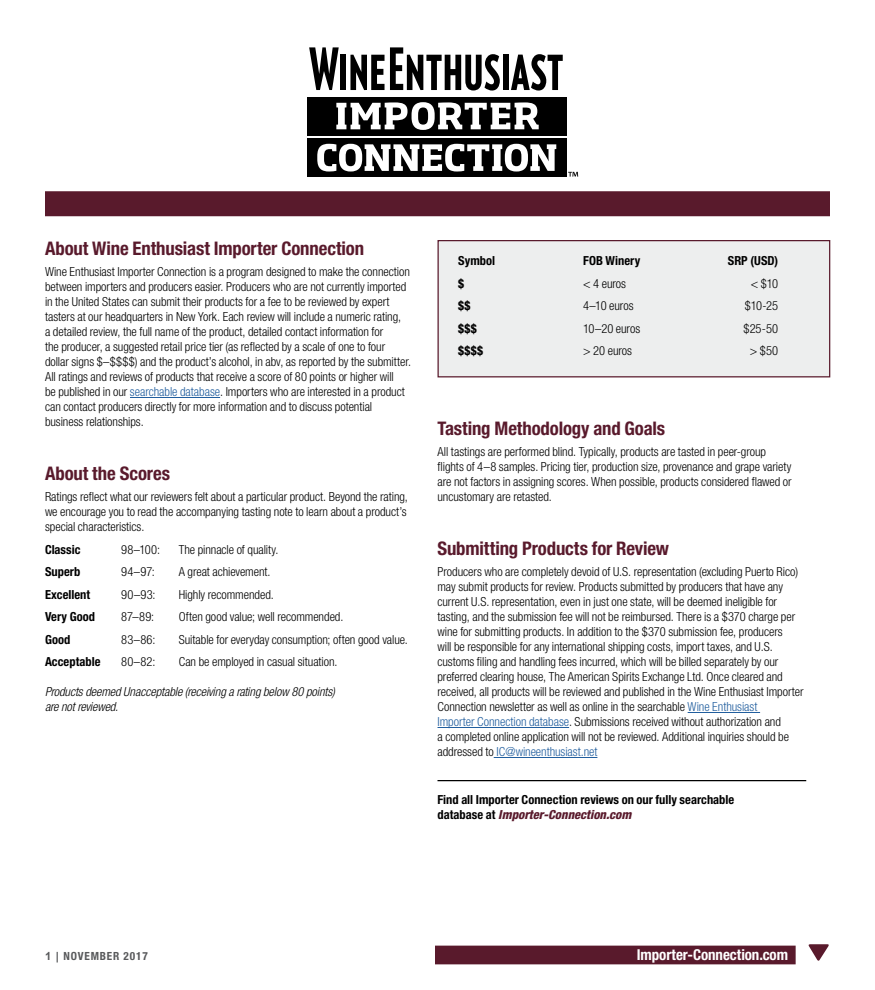
<style>
.page{position:relative;width:875px;height:990px;background:#fff}
.page>*{position:absolute;margin:0;border:0;box-sizing:border-box;transform-origin:0 0}
.t1{font:700 condensed 18.75px "Helvetica Neue LT Std";letter-spacing:-.005em;color:#591a2c}
.t2{font:700 condensed 15px "Helvetica Neue LT Std";letter-spacing:-.005em;color:#fff}
.t3{font:300 condensed 12.5px/15px "Helvetica Neue LT Std";letter-spacing:-.005em;color:#000}
.t4{font:700 condensed 12.5px/15px "Helvetica Neue LT Std";color:#000}
.t5{font:italic 300 condensed 12.5px/15px "Helvetica Neue LT Std";letter-spacing:-.005em;color:#000}
.t6{font:700 condensed 11.25px "Helvetica Neue LT Std";letter-spacing:.075em;color:#58595b}
.s1{color:#215e9e}
.s2{font-weight:800;font-style:italic;color:#591a2c}
.s3{font-family:"Arial";font-stretch:normal}
</style>
<div class="page">
<div style="left:307px;top:97px;width:259px;height:39px;background:#000"></div>
<div style="left:307px;top:138px;width:260px;height:39px;background:#000"></div>
<svg style="left:336px;top:102px;width:203px;height:28px"></svg>
<svg style="left:317px;top:144px;width:239px;height:28px"></svg>
<svg style="left:309px;top:47px;width:30px;height:43px"></svg>
<div style="left:340px;top:55px;width:6px;height:35px;background:#000"></div>
<svg style="left:350px;top:47px;width:150px;height:44px"></svg>
<div style="left:503px;top:55px;width:5px;height:35px;background:#000"></div>
<svg style="left:511px;top:54px;width:52px;height:37px"></svg>
<svg style="left:568px;top:172px;width:10px;height:5px"></svg>
<div style="left:45px;top:191px;width:785px;height:25px;background:#591a2c"></div>
<hr style="left:130px;top:397px;width:90px;height:1px;background:#215e9e">
<hr style="left:688px;top:712px;width:72px;height:1px;background:#215e9e">
<hr style="left:438px;top:727px;width:131px;height:1px;background:#215e9e">
<hr style="left:494px;top:757px;width:103px;height:1px;background:#215e9e">
<hr style="left:438px;top:780px;width:368px;height:1px;background:#000">
<div style="left:438px;top:240px;width:392px;height:137px;background:#edeeee;border:1px solid #591a2c"></div>
<div style="left:435px;top:946px;width:361px;height:18px;background:#591a2c"></div>
<svg style="left:808px;top:944px;width:21px;height:17px"></svg>
<h1 class="t1" style="left:45px;top:237px;width:321px">About Wine Enthusiast Importer Connection</h1>
<p class="t3" style="left:45px;top:264px;width:368px">Wine Enthusiast Importer Connection is a program designed to make the connection between importers and producers easier. Producers who are not currently imported in the United States can submit their products for a fee to be reviewed by expert tasters at our headquarters in New York. Each review will include a numeric rating,<br>a detailed review, the full name of the product, detailed contact information for<br>the producer, a suggested retail price tier (as reflected by a scale of one to four dollar signs $–$$$$) and the product’s alcohol, in abv, as reported by the submitter.<br>All ratings and reviews of products that receive a score of 80 points or higher will<br>be published in our <span class="s1">searchable database</span>. Importers who are interested in a product can contact producers directly for more information and to discuss potential business relationships.</p>
<h1 class="t1" style="left:45px;top:462px;width:127px">About the Scores</h1>
<p class="t3" style="left:45px;top:489px;width:364px;text-align:justify">Ratings reflect what our reviewers felt about a particular product. Beyond the rating, we encourage you to read the accompanying tasting note to learn about a product’s special characteristics.</p>
<p class="t4" style="left:45px;top:542px;width:37px">Classic</p>
<p class="t3" style="left:121px;top:542px;width:40px">98–100:</p>
<p class="t3" style="left:179px;top:542px;width:101px">The pinnacle of quality.</p>
<p class="t4" style="left:45px;top:564px;width:37px">Superb</p>
<p class="t3" style="left:121px;top:564px;width:35px">94–97:</p>
<p class="t3" style="left:179px;top:564px;width:93px">A great achievement.</p>
<p class="t4" style="left:45px;top:587px;width:47px">Excellent</p>
<p class="t3" style="left:121px;top:587px;width:36px">90–93:</p>
<p class="t3" style="left:179px;top:587px;width:97px">Highly recommended.</p>
<p class="t4" style="left:45px;top:609px;width:51px">Very Good</p>
<p class="t3" style="left:121px;top:609px;width:35px">87–89:</p>
<p class="t3" style="left:179px;top:609px;width:166px">Often good value; well recommended.</p>
<p class="t4" style="left:45px;top:632px;width:27px">Good</p>
<p class="t3" style="left:121px;top:632px;width:36px">83–86:</p>
<p class="t3" style="left:179px;top:632px;width:231px">Suitable for everyday consumption; often good value.</p>
<p class="t4" style="left:45px;top:654px;width:57px">Acceptable</p>
<p class="t3" style="left:121px;top:654px;width:36px">80–82:</p>
<p class="t3" style="left:179px;top:654px;width:160px">Can be employed in casual situation.</p>
<p class="t5" style="left:45px;top:685px;width:291px">Products deemed Unacceptable (receiving a rating below 80 points) are not reviewed.</p>
<p class="t4" style="left:458px;top:253px;width:38px">Symbol</p>
<p class="t4" style="left:583px;top:253px;width:59px">FOB Winery</p>
<p class="t4" style="left:728px;top:253px;width:52px">SRP (USD)</p>
<p class="t4" style="left:458px;top:276px;width:7px">$</p>
<p class="t3" style="left:583px;top:276px;width:44px">&lt; 4 euros</p>
<p class="t3" style="left:751px;top:276px;width:29px">&lt; $10</p>
<p class="t4" style="left:458px;top:298px;width:14px">$$</p>
<p class="t3" style="left:583px;top:298px;width:52px">4–10 euros</p>
<p class="t3" style="left:745px;top:298px;width:35px">$10-25</p>
<p class="t4" style="left:458px;top:321px;width:20px">$$$</p>
<p class="t3" style="left:583px;top:321px;width:59px">10–20 euros</p>
<p class="t3" style="left:744px;top:321px;width:36px">$25-50</p>
<p class="t4" style="left:458px;top:343px;width:27px">$$$$</p>
<p class="t3" style="left:583px;top:343px;width:50px">&gt; 20 euros</p>
<p class="t3" style="left:750px;top:343px;width:30px">&gt; $50</p>
<h1 class="t1" style="left:438px;top:417px;width:229px">Tasting Methodology and Goals</h1>
<p class="t3" style="left:438px;top:444px;width:356px">All tastings are performed blind. Typically, products are tasted in peer-group flights of 4–8 samples. Pricing tier, production size, provenance and grape variety are not factors in assigning scores. When possible, products considered flawed or uncustomary are retasted.</p>
<h1 class="t1" style="left:438px;top:537px;width:233px">Submitting Products for Review</h1>
<p class="t3" style="left:437px;top:564px;width:368px">Producers who are completely devoid of U.S. representation (excluding Puerto Rico) may submit products for review. Products submitted by producers that have any current U.S. representation, even in just one state, will be deemed ineligible for tasting, and the submission fee will not be reimbursed. There is a $370 charge per wine for submitting products. In addition to the $370 submission fee, producers<br>will be responsible for any international shipping costs, import taxes, and U.S. customs filing and handling fees incurred, which will be billed separately by our preferred clearing house, The American Spirits Exchange Ltd. Once cleared and received, all products will be reviewed and published in the Wine Enthusiast Importer Connection newsletter as well as online in the searchable <span class="s1">Wine Enthusiast<br>Importer Connection database</span>. Submissions received without authorization and<br>a completed online application will not be reviewed. Additional inquiries should be addressed to <span class="s1">IC@wineenthusiast.net</span></p>
<p class="t4" style="left:437px;top:792px;width:298px">Find all Importer Connection reviews on our fully searchable database at <span class="s2">Importer-Connection.com</span></p>
<p class="t6" style="left:45px;top:949px;width:104px"><span class="s3">1 |</span> NOVEMBER 2017</p>
<p class="t2" style="left:637px;top:946px;width:153px">Importer-Connection.com</p>
</div>
